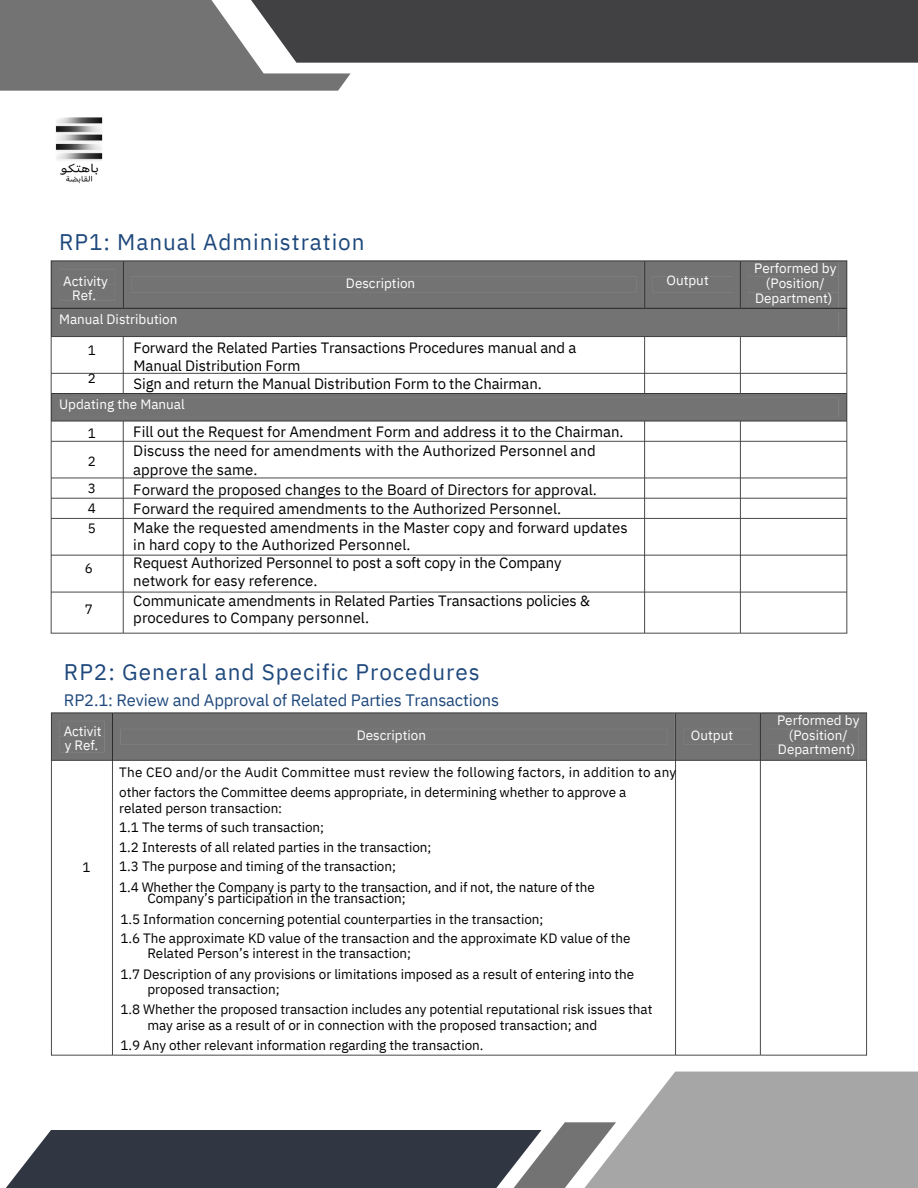
<style>
.page{position:relative;width:918px;height:1188px;background:#fff}
.page>*{position:absolute;margin:0;border:0;box-sizing:border-box;transform-origin:0 0}
.t1{font:22.5px "IBM Plex Sans";letter-spacing:.045em;color:#1e487c}
.t2{font:16.5px "IBM Plex Sans";letter-spacing:-.01em;color:#1e487c}
.t3{font:15px/19.2px "IBM Plex Sans";color:#000}
.t4{font:13.5px "IBM Plex Sans";letter-spacing:-.005em;color:#000}
.t5{font:13.5px/14.7px "IBM Plex Sans";color:#fff;text-align:center}
.t6{font:13.5px "IBM Plex Sans";letter-spacing:.015em;color:#000}
</style>
<div class="page">
<img style="left:50px;top:260px;width:798px;height:374px">
<img style="left:50px;top:712px;width:818px;height:344px">
<svg style="left:6px;top:1072px;width:912px;height:116px"></svg>
<svg style="left:0;top:0;width:918px;height:91px"></svg>
<img style="left:55px;top:117px;width:48px;height:67px">
<p class="t1" style="left:59px;top:227px;width:307px">RP1: Manual Administration</p>
<p class="t5" style="left:346px;top:276px;width:71px">Description</p>
<p class="t5" style="left:666px;top:273px;width:44px">Output</p>
<p class="t5" style="left:63px;top:273px;width:46px">Activity<br>Ref.</p>
<h2 class="t5" style="left:59px;top:312px;width:120px">Manual Distribution</h2>
<p class="t4" style="left:88px;top:341px;width:10px">1</p>
<p class="t4" style="left:88px;top:369px;width:10px">2</p>
<p class="t5" style="left:59px;top:397px;width:127px">Updating the Manual</p>
<p class="t4" style="left:88px;top:424px;width:10px">1</p>
<p class="t4" style="left:88px;top:452px;width:10px">2</p>
<p class="t4" style="left:88px;top:479px;width:10px">3</p>
<p class="t4" style="left:88px;top:499px;width:10px">4</p>
<p class="t4" style="left:88px;top:520px;width:10px">5</p>
<p class="t4" style="left:85px;top:559px;width:10px">6</p>
<h2 class="t4" style="left:85px;top:600px;width:10px">7</h2>
<p class="t3" style="left:134px;top:338px;width:445px;line-height:18px">Forward the Related Parties Transactions Procedures manual and a<br>Manual Distribution Form<br>Sign and return the Manual Distribution Form to the Chairman.</p>
<p class="t3" style="left:133px;top:422px;width:496px">Fill out the Request for Amendment Form and address it to the Chairman.<br>Discuss the need for amendments with the Authorized Personnel and approve the same.<br>Forward the proposed changes to the Board of Directors for approval.<br>Forward the required amendments to the Authorized Personnel.<br>Make the requested amendments in the Master copy and forward updates</p>
<p class="t3" style="left:133px;top:535px;width:430px;line-height:18px">in hard copy to the Authorized Personnel.<br>Request Authorized Personnel to post a soft copy in the Company network for easy reference.</p>
<p class="t3" style="left:133px;top:592px;width:458px;line-height:16.8px">Communicate amendments in Related Parties Transactions policies &amp; procedures to Company personnel.</p>
<p class="t1" style="left:64px;top:657px;width:417px">RP2: General and Specific Procedures</p>
<p class="t2" style="left:64px;top:689px;width:437px">RP2.1: Review and Approval of Related Parties Transactions</p>
<p class="t5" style="left:64px;top:723px;width:39px;text-align:left">Activit y Ref.</p>
<p class="t4" style="left:83px;top:858px;width:10px">1</p>
<p class="t5" style="left:357px;top:728px;width:71px">Description</p>
<p class="t6" style="left:119px;top:763px;width:559px">The CEO and/or the Audit Committee must review the following factors, in addition to any</p>
<p class="t4" style="left:119px;top:783px;width:508px">other factors the Committee deems appropriate, in determining whether to approve a</p>
<p class="t4" style="left:119px;top:799px;width:164px">related person transaction:</p>
<p class="t4" style="left:119px;top:818px;width:206px">1.1 The terms of such transaction;</p>
<p class="t4" style="left:119px;top:838px;width:314px">1.2 Interests of all related parties in the transaction;</p>
<p class="t4" style="left:119px;top:858px;width:278px">1.3 The purpose and timing of the transaction;</p>
<p class="t4" style="left:119px;top:878px;width:477px">1.4 Whether the Company is party to the transaction, and if not, the nature of the</p>
<p class="t4" style="left:147px;top:890px;width:260px">Company’s participation in the transaction;</p>
<p class="t4" style="left:120px;top:910px;width:425px">1.5 Information concerning potential counterparties in the transaction;</p>
<p class="t4" style="left:120px;top:929px;width:512px">1.6 The approximate KD value of the transaction and the approximate KD value of the</p>
<p class="t4" style="left:147px;top:945px;width:265px">Related Person’s interest in the transaction;</p>
<p class="t4" style="left:120px;top:965px;width:515px">1.7 Description of any provisions or limitations imposed as a result of entering into the</p>
<p class="t4" style="left:147px;top:981px;width:134px">proposed transaction;</p>
<p class="t4" style="left:120px;top:1000px;width:534px">1.8 Whether the proposed transaction includes any potential reputational risk issues that</p>
<p class="t4" style="left:147px;top:1016px;width:452px">may arise as a result of or in connection with the proposed transaction; and</p>
<p class="t4" style="left:120px;top:1036px;width:365px">1.9 Any other relevant information regarding the transaction.</p>
<h2 class="t5" style="left:691px;top:728px;width:44px">Output</h2>
<p class="t5" style="left:754px;top:261px;width:84px">Performed by (Position/<br>Department)</p>
<p class="t5" style="left:777px;top:713px;width:84px">Performed by (Position/<br>Department)</p>
</div>
